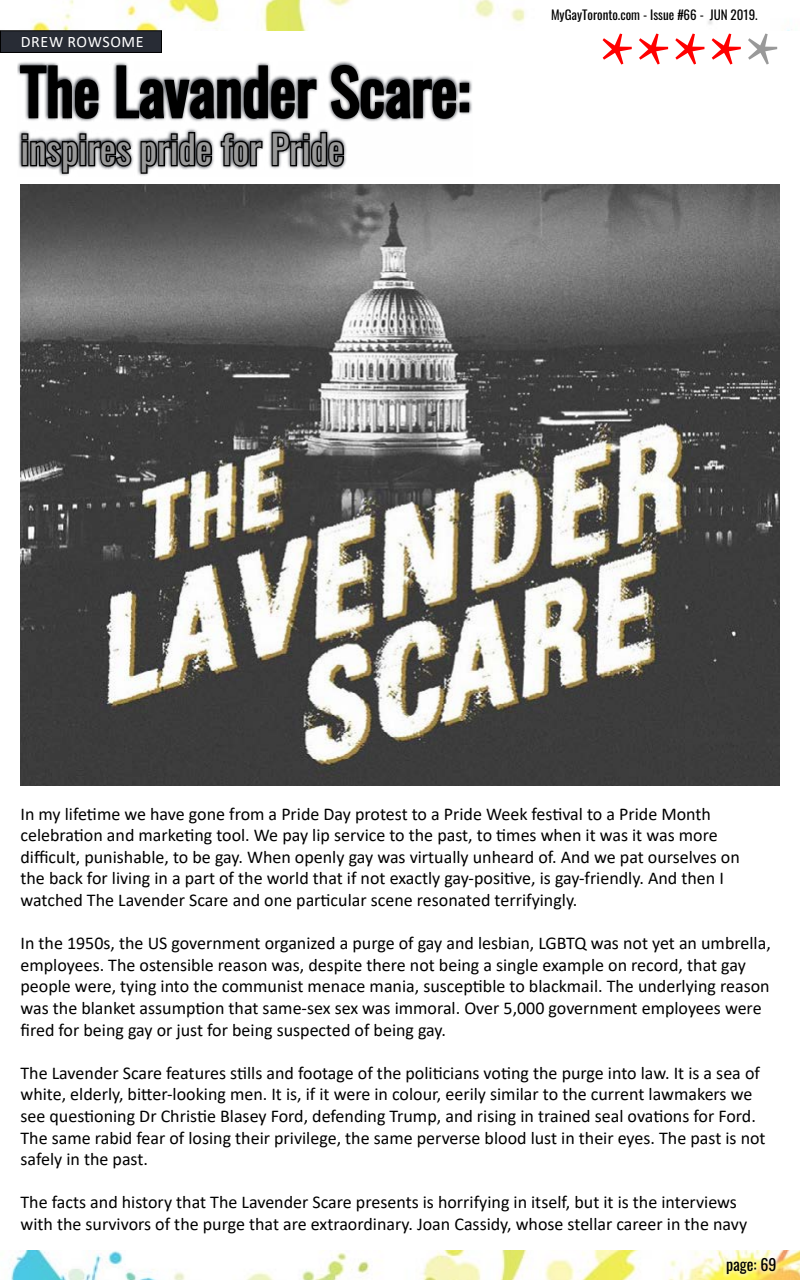
<style>
.page{position:relative;width:800px;height:1280px;background:#fff}
.page>*{position:absolute;margin:0;border:0;box-sizing:border-box;transform-origin:0 0}
.t1{font:90px "Minion Pro";color:#f00}
.t2{font:62px "Oswald";color:#000}
.t3{font:39px "Oswald";color:#999}
.t4{font:18px/21.6px "Calibri";color:#000}
.t5{font:16px "Calibri";letter-spacing:.04em;color:#fff}
.t6{font:16px "Oswald";color:#000}
.t7{font:13px "Oswald";color:#000}
.s1{color:#999}
</style>
<div class="page">
<img style="left:9px;top:1250px;width:791px;height:30px">
<img style="left:31px;top:0;width:759px;height:31px">
<svg style="left:723px;top:1253px;width:57px;height:25px"></svg>
<div style="left:547px;top:4px;width:216px;height:23px;background:#fff"></div>
<div style="left:0;top:31px;width:161px;height:21px;background:#282c35"></div>
<div style="left:0;top:30px;width:162px;height:23px;border:1px solid #000"></div>
<svg style="left:17px;top:61px;width:455px;height:115px"></svg>
<svg style="left:19px;top:64px;width:451px;height:111px"></svg>
<img style="left:20px;top:184px;width:760px;height:601px">
<p class="t7" style="left:551px;top:3px;width:208px">MyGayToronto.com - Issue #66 - JUN 2019.</p>
<p class="t5" style="left:21px;top:31px;width:124px">DREW ROWSOME</p>
<h1 class="t1" style="left:599px;top:4px;width:183px">****<span class="s1">*</span></h1>
<h2 class="t2" style="left:20px;top:37px;width:451px">The Lavander Scare:</h2>
<h3 class="t3" style="left:20px;top:114px;width:325px">inspires pride for Pride</h3>
<p class="t4" style="left:20px;top:802px;width:721px">In my lifetime we have gone from a Pride Day protest to a Pride Week festival to a Pride Month celebration and marketing tool. We pay lip service to the past, to times when it was it was more difficult, punishable, to be gay. When openly gay was virtually unheard of. And we pat ourselves on the back for living in a part of the world that if not exactly gay-positive, is gay-friendly. And then I watched The Lavender Scare and one particular scene resonated terrifyingly.</p>
<p class="t4" style="left:20px;top:932px;width:752px">In the 1950s, the US government organized a purge of gay and lesbian, LGBTQ was not yet an umbrella, employees. The ostensible reason was, despite there not being a single example on record, that gay people were, tying into the communist menace mania, susceptible to blackmail. The underlying reason was the blanket assumption that same-sex sex was immoral. Over 5,000 government employees were fired for being gay or just for being suspected of being gay.</p>
<p class="t4" style="left:20px;top:1061px;width:747px">The Lavender Scare features stills and footage of the politicians voting the purge into law. It is a sea of white, elderly, bitter-looking men. It is, if it were in colour, eerily similar to the current lawmakers we see questioning Dr Christie Blasey Ford, defending Trump, and rising in trained seal ovations for Ford.<br>The same rabid fear of losing their privilege, the same perverse blood lust in their eyes. The past is not safely in the past.</p>
<p class="t4" style="left:20px;top:1191px;width:728px">The facts and history that The Lavender Scare presents is horrifying in itself, but it is the interviews with the survivors of the purge that are extraordinary. Joan Cassidy, whose stellar career in the navy</p>
<p class="t6" style="left:726px;top:1250px;width:52px">page: 69</p>
</div>
